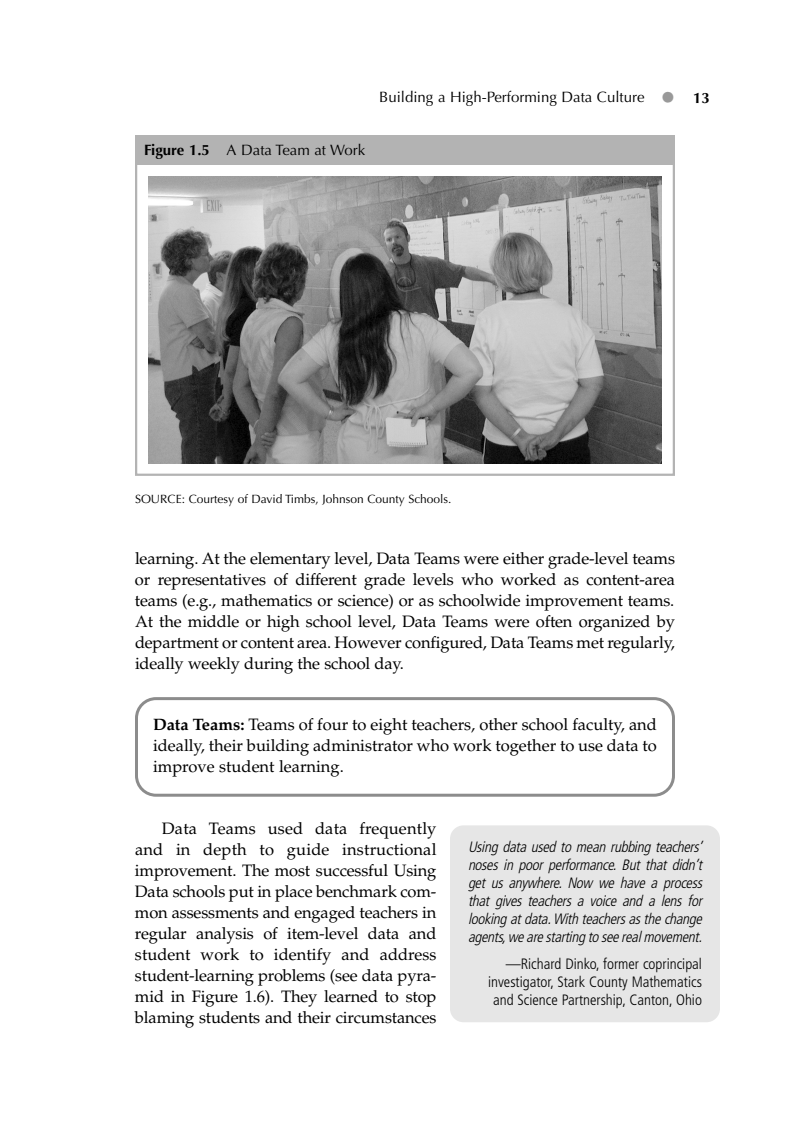
<style>
.page{position:relative;width:810px;height:1134px;background:#fff}
.page>*{position:absolute;margin:0;border:0;box-sizing:border-box;transform-origin:0 0}
.t1{font:16.5px/21px "Palatino";letter-spacing:-.01em;color:#000;text-align:justify}
.t2{font:italic 300 condensed 15px/18px "Frutiger";color:#000;text-align:justify}
.t3{font:300 condensed 15px/18px "Frutiger";color:#000;text-align:right}
.t4{font:15px "Optima";color:#000}
.t5{font:12px "Optima";color:#000}
.s1{font-weight:700}
.s2{color:#999}
</style>
<div class="page">
<img style="left:149px;top:177px;width:513px;height:287px">
<div style="left:135px;top:135px;width:540px;height:30px;background:#b3b3b3"></div>
<div style="left:450px;top:825px;width:270px;height:197px;background:#e6e6e6;border-radius:14px"></div>
<svg style="left:135px;top:697px;width:540px;height:100px"></svg>
<p class="t4" style="left:144px;top:143px;width:223px"><span class="s1">Figure 1.5</span> A Data Team at Work</p>
<p class="t4" style="left:379px;top:91px;width:332px">Building a High-Performing Data Culture <span class="s2">•</span> <span class="s1">13</span></p>
<p class="t5" style="left:135px;top:494px;width:318px">SOURCE: Courtesy of David Timbs, Johnson County Schools.</p>
<p class="t1" style="left:135px;top:550px;width:542px">learning. At the elementary level, Data Teams were either grade-level teams or representatives of different grade levels who worked as content-area teams (e.g., mathematics or science) or as schoolwide improvement teams.<br>At the middle or high school level, Data Teams were often organized by department or content area. However configured, Data Teams met regularly, ideally weekly during the school day.</p>
<p class="t1" style="left:153px;top:716px;width:506px"><span class="s1">Data Teams:</span> Teams of four to eight teachers, other school faculty, and ideally, their building administrator who work together to use data to improve student learning.</p>
<p class="t1" style="left:135px;top:820px;width:303px;text-indent:27px">Data Teams used data frequently and in depth to guide instructional improvement. The most successful Using Data schools put in place benchmark com&shy;mon assessments and engaged teachers in regular analysis of item-level data and student work to identify and address student-learning problems (see data pyra&shy;mid in Figure 1.6). They learned to stop blaming students and their circumstances</p>
<p class="t2" style="left:468px;top:839px;width:239px">Using data used to mean rubbing teachers’ noses in poor performance. But that didn’t get us anywhere. Now we have a process that gives teachers a voice and a lens for looking at data. With teachers as the change agents, we are starting to see real movement.</p>
<p class="t3" style="left:488px;top:956px;width:215px">—Richard Dinko, former coprincipal investigator, Stark County Mathematics and Science Partnership, Canton, Ohio</p>
</div>
